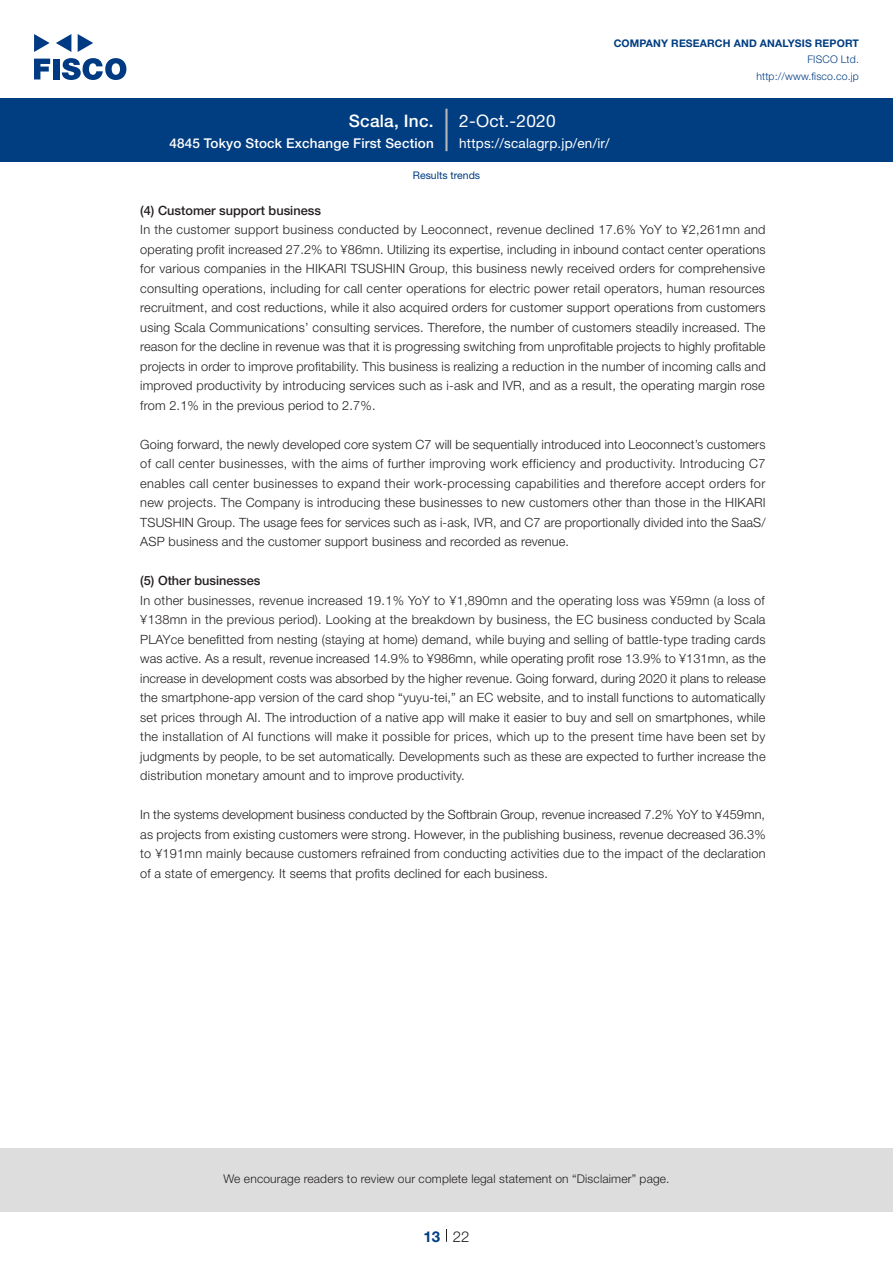
<style>
.page{position:relative;width:893px;height:1263px;background:#fff}
.page>*{position:absolute;margin:0;border:0;box-sizing:border-box;transform-origin:0 0}
.t1{font:17.25px "Helvetica Neue LT Std";letter-spacing:.015em;color:#fff}
.t2{font:500 17.25px "Helvetica Neue LT Std";letter-spacing:.015em;color:#fff}
.t3{font:300 15px "Helvetica Neue LT Std";color:#231f20}
.t4{font:700 15px "Helvetica Neue LT Std";color:#003d81}
.t5{font:500 13.5px "Helvetica Neue LT Std";letter-spacing:.015em;color:#fff}
.t6{font:13.5px "Helvetica Neue LT Std";letter-spacing:.015em;color:#fff}
.t7{font:300 12.75px/19.5px "Helvetica Neue LT Std";letter-spacing:.015em;color:#231f20;text-align:justify}
.t8{font:500 12.75px "Helvetica Neue LT Std";color:#231f20}
.t9{font:300 12px "Helvetica Neue LT Std";letter-spacing:.015em;color:#231f20}
.t10{font:700 10.5px "Helvetica Neue LT Std";letter-spacing:.015em;color:#003d81}
.t11{font:300 10.5px/16.5px "Helvetica Neue LT Std";letter-spacing:.015em;color:#003d81;text-align:right}
.t12{font:10.5px "Helvetica Neue LT Std";color:#003d81}
</style>
<div class="page">
<div style="left:0;top:1148px;width:893px;height:64px;background:#ddd"></div>
<svg style="left:34px;top:59px;width:16px;height:20px"></svg>
<div style="left:53px;top:59px;width:6px;height:20px;background:#003a83"></div>
<svg style="left:62px;top:58px;width:64px;height:22px"></svg>
<svg style="left:34px;top:34px;width:16px;height:18px"></svg>
<svg style="left:78px;top:34px;width:15px;height:18px"></svg>
<svg style="left:56px;top:34px;width:15px;height:18px"></svg>
<div style="left:0;top:98px;width:893px;height:64px;background:#003d81"></div>
<hr style="left:445px;top:109px;width:3px;height:42px;background:#b5b5b6">
<svg style="left:446px;top:1229px;width:1px;height:13px"></svg>
<h1 class="t2" style="left:349px;top:110px;width:86px">Scala, Inc.</h1>
<p class="t5" style="left:169px;top:135px;width:266px">4845 Tokyo Stock Exchange First Section</p>
<h1 class="t1" style="left:459px;top:110px;width:98px">2-Oct.-2020</h1>
<p class="t10" style="left:614px;top:37px;width:247px">COMPANY RESEARCH AND ANALYSIS REPORT</p>
<p class="t11" style="left:756px;top:51px;width:104px">FISCO Ltd. http://www.fisco.co j p.</p>
<p class="t6" style="left:459px;top:135px;width:152px">https://scalagrp j p. / e n /i r/</p>
<p class="t12" style="left:413px;top:169px;width:69px">Results trends</p>
<p class="t8" style="left:140px;top:203px;width:182px">4( ) Customer support business</p>
<p class="t7" style="left:140px;top:220px;width:627px">In the customer support business conducted by Leoconnect, revenue declined 17.6% YoY to ¥2,261mn and operating profit increased 27.2% to ¥86mn. Utilizing its expertise, including in inbound contact center operations for various companies in the HIKARI TSUSHIN Group, this business newly received orders for comprehensive consulting operations, including for call center operations for electric power retail operators, human resources recruitment, and cost reductions, while it also acquired orders for customer support operations from customers using Scala Communications’ consulting services. Therefore, the number of customers steadily increased. The reason for the decline in revenue was that isit progressing switching from unprofitable projects to highly profitable projects in order to improve profitability. This business is realizing a reduction in the number of incoming calls and improved productivity by introducing services such as -i ask and IVR, and as a result, the operating margin rose from 2.1% in the previous period to 2.7%.</p>
<p class="t7" style="left:140px;top:434px;width:627px">Going forward, the newly developed core system C7 will be sequentially introduced into Leoconnect s’ customers of call center businesses, with the aims of further improving work efficiency and productivity. Introducing C7 enables call center businesses to expand their work-processing capabilities and therefore accept orders for new projects. The Company is introducing these businesses to new customers other than those in the HIKARI TSUSHIN Group. The usage fees for services such as -i ask, IVR, and C7 are proportionally divided into the SaaS/ ASP business and the customer support business and recorded as revenue.</p>
<p class="t8" style="left:140px;top:573px;width:122px">5( ) Other businesses</p>
<p class="t7" style="left:140px;top:590px;width:627px">In other businesses, revenue increased 19.1% YoY to ¥1,890mn and the operating loss was ¥59mn a( loss of ¥138mn in the previous period .) Looking at the breakdown by business, the EC business conducted by Scala PLAYce benefitted from nesting (staying at home) demand, while buying and selling of battle-type trading cards was active. As a result, revenue increased 14.9% to ¥986mn, while operating profit rose 13.9% to ¥131mn, as the increase in development costs was absorbed by the higher revenue. Going forward, during 2020 it plans to release the smartphone-app version of the card shop “yuyu-tei,” an EC website, and to install functions to automatically set prices through AI. The introduction of a native app will make it easier to buy and sell on smartphones, while the installation of AI functions will make it possible for prices, which up to the present time have been set by judgments by people to, be set automatically. Developments such as these are expected to further increase the distribution monetary amount and to improve productivity.</p>
<p class="t7" style="left:140px;top:805px;width:627px">In the systems development business conducted by the Softbrain Group, revenue increased 7.2% YoY to ¥459mn, as projects from existing customers were strong. However in, the publishing business, revenue decreased 36.3% to ¥191mn mainly because customers refrained from conducting activities due to the impact of the declaration of a state of emergency It. seems that profits declined for each business.</p>
<p class="t9" style="left:223px;top:1171px;width:448px">We encourage readers to review our complete legal statement on “Disclaimer” page.</p>
<p class="t4" style="left:423px;top:1227px;width:18px">13</p>
<p class="t3" style="left:453px;top:1227px;width:18px">22</p>
</div>
